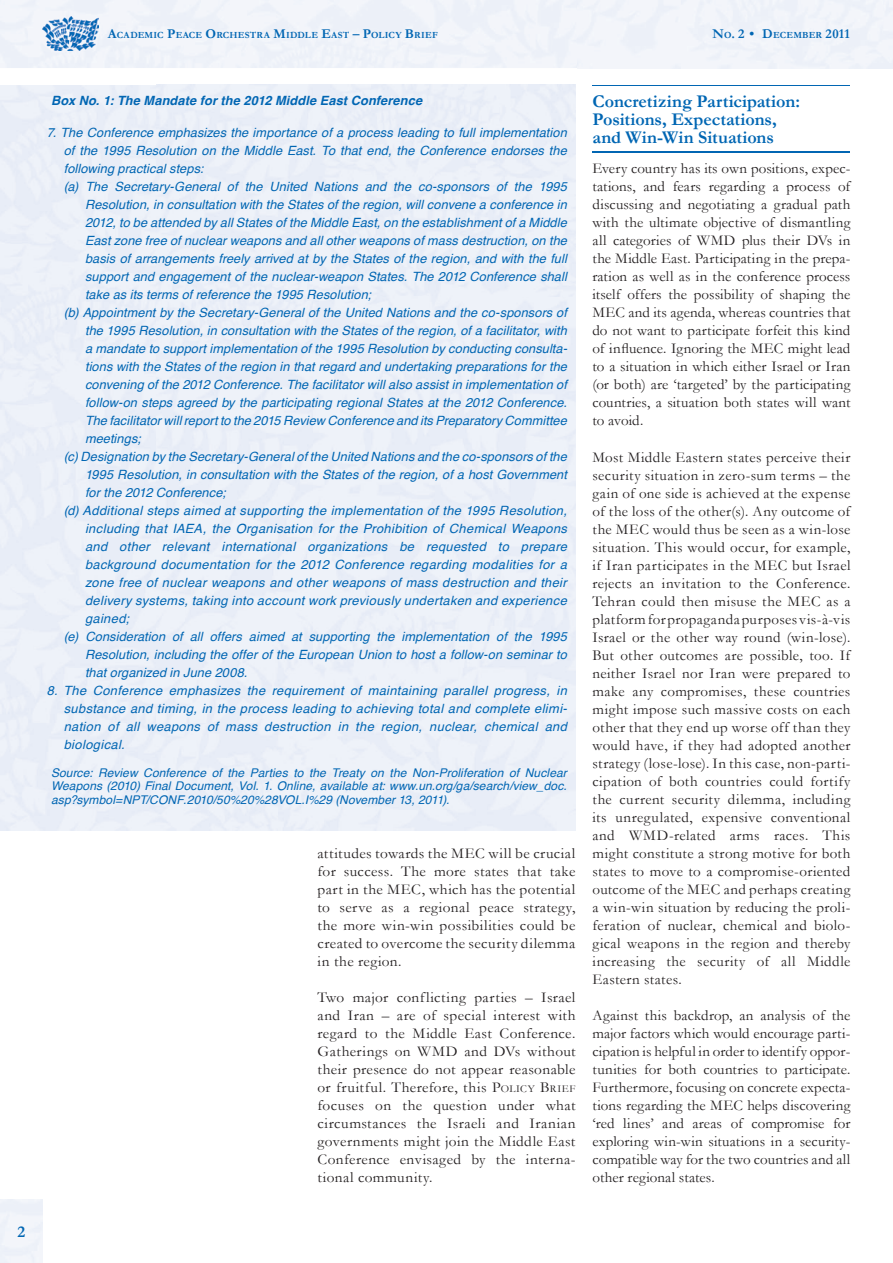
<style>
.page{position:relative;width:893px;height:1263px;background:#fff}
.page>*{position:absolute;margin:0;border:0;box-sizing:border-box;transform-origin:0 0}
.t1{font:700 18px/18px "Garamond";color:#0166b3}
.t2{font:700 16.5px "Garamond";color:#0166b3}
.t3{font:15px/18px "Garamond";letter-spacing:.025em;color:#231f20;text-align:justify}
.t4{font:700 13.5px "Garamond";color:#0166b3}
.t5{font:italic 12.75px/18px "Helvetica";letter-spacing:.01em;color:#0166b3;text-align:justify}
.t6{font:italic 12.75px "Helvetica";letter-spacing:.03em;color:#0166b3}
.t7{font:italic 700 12.75px "Helvetica";letter-spacing:.01em;color:#0166b3}
.t8{font:italic 12px/13.5px "Helvetica";letter-spacing:.01em;color:#0166b3;text-align:justify}
.t9{font:700 9.45px "Garamond";letter-spacing:.025em;color:#0166b3}
.s1{font-size:13.5px}
.s2{font-size:9.45px}
.s3{font-style:inherit}
.s4{font-size:10.5px}
</style>
<div class="page">
<div style="left:0;top:0;width:578px;height:68px;background:#f0f4fa"></div>
<img style="left:43px;top:17px;width:55px;height:34px">
<div style="left:157px;top:85px;width:419px;height:639px;background:#edf1f8"></div>
<div style="left:471px;top:298px;width:105px;height:426px;background:#edf0f8"></div>
<div style="left:209px;top:724px;width:367px;height:107px;background:#edf1f8"></div>
<hr style="left:592px;top:85px;width:258px;height:1px;background:#0166b3">
<hr style="left:592px;top:152px;width:258px;height:1px;background:#0166b3">
<p class="t9" style="left:108px;top:29px;width:331px"><span class="s1">A</span>CADEMIC <span class="s1">P</span>EACE <span class="s1">O</span>RCHESTRA <span class="s1">M</span>IDDLE <span class="s1">E</span>AST <span class="s1">– P</span>OLICY <span class="s1">B</span>RIEF</p>
<p class="t4" style="left:713px;top:26px;width:139px">N<span class="s2">O</span>. 2 • D<span class="s2">ECEMBER</span> 2011</p>
<p class="t2" style="left:17px;top:1221px;width:9px">2</p>
<p class="t7" style="left:51px;top:90px;width:373px">Box No. 1: The Mandate for the 2012 Middle East Conference</p>
<p class="t5" style="left:47px;top:124px;width:522px">7. The Conference emphasizes the importance of a process leading to full implementation</p>
<p class="t5" style="left:64px;top:142px;width:505px">of the 1995 Resolution on the Middle East. To that end, the Conference endorses the</p>
<p class="t5" style="left:64px;top:160px;width:141px">following practical steps:</p>
<p class="t5" style="left:64px;top:178px;width:505px">(a) The Secretary-General of the United Nations and the co-sponsors of the 1995</p>
<p class="t5" style="left:85px;top:196px;width:483px">Resolution, in consultation with the States of the region, will convene a conference in</p>
<p class="t5" style="left:85px;top:214px;width:483px">2012, to be attended by all States of the Middle East, on the establishment of a Middle</p>
<p class="t5" style="left:85px;top:232px;width:483px">East zone free of nuclear weapons and all other weapons of mass destruction, on the</p>
<p class="t5" style="left:85px;top:250px;width:483px">basis of arrangements freely arrived at by the States of the region, and with the full</p>
<p class="t5" style="left:85px;top:268px;width:483px">support and engagement of the nuclear-weapon States. The 2012 Conference shall</p>
<p class="t5" style="left:85px;top:286px;width:287px">take as its terms of reference the 1995 Resolution;</p>
<p class="t5" style="left:64px;top:304px;width:505px">(b) Appointment by the Secretary-General of the United Nations and the co-sponsors of</p>
<p class="t5" style="left:85px;top:322px;width:483px">the 1995 Resolution, in consultation with the States of the region, of a facilitator, with</p>
<p class="t5" style="left:85px;top:340px;width:484px">a mandate to support implementation of the 1995 Resolution by conducting consulta-</p>
<p class="t5" style="left:85px;top:358px;width:483px">tions with the States of the region in that regard and undertaking preparations for the</p>
<p class="t5" style="left:85px;top:376px;width:483px">convening of the 2012 Conference. The facilitator will also assist in implementation of</p>
<p class="t5" style="left:85px;top:394px;width:483px">follow-on steps agreed by the participating regional States at the 2012 Conference.</p>
<p class="t5" style="left:85px;top:412px;width:483px">The facilitator will report to the 2015 Review Conference and its Preparatory Committee</p>
<p class="t5" style="left:85px;top:430px;width:57px">meetings;</p>
<p class="t5" style="left:64px;top:448px;width:505px">(c) Designation by the Secretary-General of the United Nations and the co-sponsors of the</p>
<p class="t5" style="left:85px;top:466px;width:483px">1995 Resolution, in consultation with the States of the region, of a host Government</p>
<p class="t5" style="left:85px;top:484px;width:142px">for the 2012 Conference;</p>
<p class="t6" style="left:64px;top:501px;width:505px">(d) Additional steps aimed at supporting the implementation of the 1995 Resolution,</p>
<p class="t6" style="left:85px;top:519px;width:483px">including that IAEA, the Organisation for the Prohibition of Chemical Weapons</p>
<p class="t5" style="left:85px;top:538px;width:483px">and other relevant international organizations be requested to prepare</p>
<p class="t5" style="left:85px;top:556px;width:483px">background documentation for the 2012 Conference regarding modalities for a</p>
<p class="t5" style="left:85px;top:574px;width:483px">zone free of nuclear weapons and other weapons of mass destruction and their</p>
<p class="t5" style="left:85px;top:592px;width:483px">delivery systems, taking into account work previously undertaken and experience</p>
<p class="t5" style="left:85px;top:610px;width:46px">gained;</p>
<p class="t5" style="left:64px;top:628px;width:505px">(e) Consideration of all offers aimed at supporting the implementation of the 1995</p>
<p class="t5" style="left:85px;top:646px;width:483px">Resolution, including the offer of the European Union to host a follow-on seminar to</p>
<p class="t5" style="left:85px;top:664px;width:164px">that organized in June 2008.</p>
<p class="t5" style="left:64px;top:682px;width:505px;text-indent:-17px">8. The Conference emphasizes the requirement of maintaining parallel progress, in substance and timing, in the process leading to achieving total and complete elimi&shy;nation of all weapons of mass destruction in the region, nuclear, chemical and biological.</p>
<p class="t8" style="left:51px;top:766px;width:517px">Source: Review Conference of the Parties to the Treaty on the Non-Proliferation of Nuclear Weapons (2010) Final Document, Vol. 1. Online, available at: www.un.org/ga/search/view_doc. asp?symbol=NPT/CONF.2010/50%20%28VOL.I%29 (November 13, 2011).</p>
<p class="t3" style="left:317px;top:844px;width:259px">attitudes towards the MEC will be crucial for success. The more states that take part in the MEC, which has the potential to serve as a regional peace strategy, the more win-win possibilities could be created to overcome the security dilemma in the region.</p>
<p class="t3" style="left:317px;top:988px;width:260px">Two major conflicting parties – Israel and Iran – are of special interest with regard to the Middle East Conference.<br>Gatherings on WMD and DVs without their presence do not appear reasonable or fruitful. Therefore, this <span class="s3">P</span><span class="s4">OLICY</span> <span class="s3">B</span><span class="s4">RIEF </span>focuses on the question under what circumstances the Israeli and Iranian governments might join the Middle East Conference envisaged by the interna&shy;tional community.</p>
<p class="t1" style="left:592px;top:92px;width:209px">Concretizing Participation:<br>Positions, Expectations, and Win-Win Situations</p>
<p class="t3" style="left:592px;top:160px;width:259px">Every country has its own positions, expec&shy;tations, and fears regarding a process of discussing and negotiating a gradual path with the ultimate objective of dismantling all categories of WMD plus their DVs in the Middle East. Participating in the prepa&shy;ration as well as in the conference process itself offers the possibility of shaping the MEC and its agenda, whereas countries that do not want to participate forfeit this kind of influence. Ignoring the MEC might lead to a situation in which either Israel or Iran (or both) are ‘targeted’ by the participating countries, a situation both states will want to avoid.</p>
<p class="t3" style="left:592px;top:448px;width:259px">Most Middle Eastern states perceive their security situation in zero-sum terms – the gain of one side is achieved at the expense of the loss of the other(s). Any outcome of the MEC would thus be seen as a win-lose situation. This would occur, for example, if Iran participates in the MEC but Israel rejects an invitation to the Conference.<br>Tehran could then misuse the MEC as a platform for propaganda purposes vis-à-vis Israel or the other way round (win-lose).<br>But other outcomes are possible, too. If neither Israel nor Iran were prepared to make any compromises, these countries might impose such massive costs on each other that they end up worse off than they would have, if they had adopted another strategy (lose-lose). In this case, non-parti&shy;cipation of both countries could fortify the current security dilemma, including its unregulated, expensive conventional and WMD-related arms races. This might constitute a strong motive for both states to move to a compromise-oriented outcome of the MEC and perhaps creating a win-win situation by reducing the proli&shy;feration of nuclear, chemical and biolo&shy;gical weapons in the region and thereby increasing the security of all Middle Eastern states.</p>
<p class="t3" style="left:592px;top:1006px;width:259px">Against this backdrop, an analysis of the major factors which would encourage parti&shy;cipation is helpful in order to identify oppor&shy;tunities for both countries to participate.<br>Furthermore, focusing on concrete expecta&shy;tions regarding the MEC helps discovering ‘red lines’ and areas of compromise for exploring win-win situations in a security&shy;compatible way for the two countries and all other regional states.</p>
</div>
